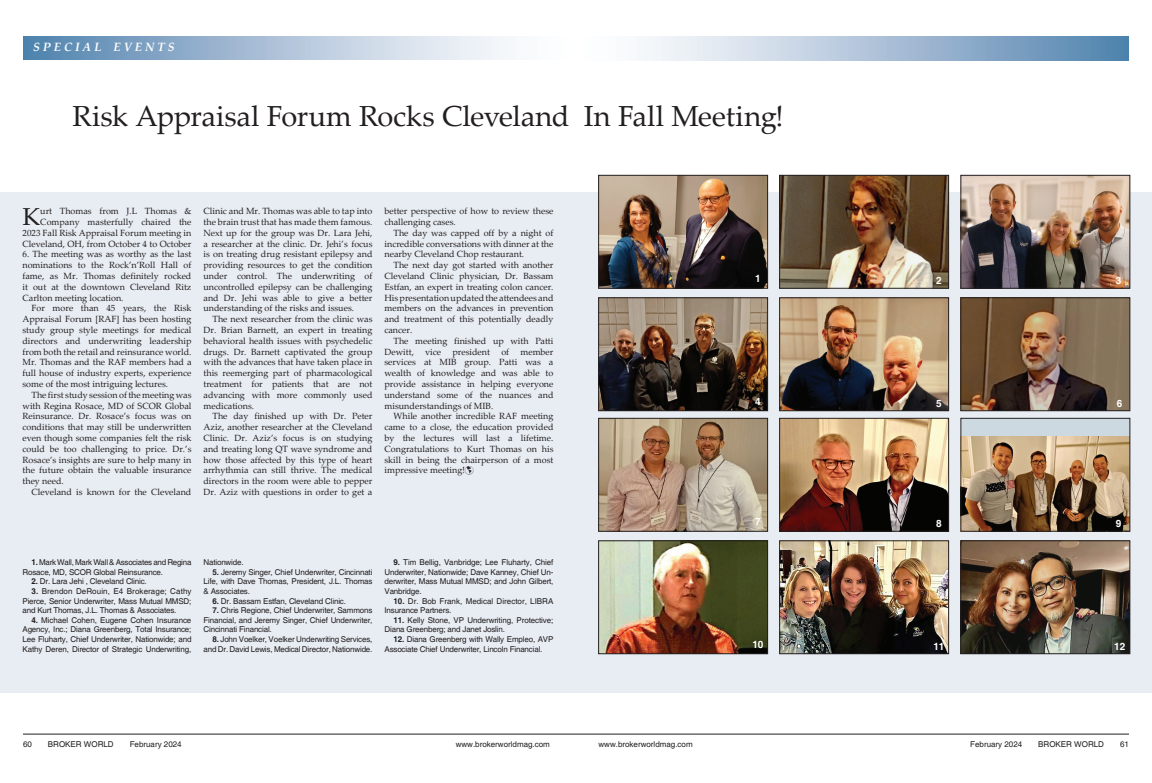
<style>
.page{position:relative;width:1152px;height:783px;background:#fff}
.page>*{position:absolute;margin:0;border:0;box-sizing:border-box;transform-origin:0 0}
.HEADLINE_1{font:29px "Palatino Linotype";letter-spacing:-.01em;color:#231f20}
.t1{font:24.5px "Palatino Linotype";color:#231f20}
.t2{font:italic 700 12px "Palatino Linotype";color:#fff}
.Pix{font:700 10px "Helvetica";color:#fff}
.t3{font:9px/10.8px "Palatino Linotype";color:#231f20;text-align:justify}
.CUTLINES{font:8px/9.6px "Helvetica";letter-spacing:-.02em;color:#231f20;text-align:justify}
.Folio{font:8px "Helvetica";color:#231f20}
.CUTLINES-2{font:8px/9.6px "Helvetica";color:#231f20}
.s1{font-weight:700}
</style>
<div class="page">
<div style="left:0;top:193px;width:1152px;height:500px;background:#e8edf3"></div>
<div style="left:23px;top:36px;width:561px;height:24px;background:linear-gradient(to right,#5584b0,#fff)"></div>
<div style="left:569px;top:36px;width:559px;height:24px;background:linear-gradient(to right,#fff,#5685b0)"></div>
<img style="left:600px;top:177px;width:166px;height:109px">
<div style="left:598px;top:175px;width:170px;height:113px;border:1px solid #231f20"></div>
<img style="left:782px;top:177px;width:165px;height:109px">
<div style="left:780px;top:175px;width:169px;height:113px;border:1px solid #231f20"></div>
<img style="left:963px;top:177px;width:165px;height:109px">
<div style="left:961px;top:175px;width:169px;height:113px;border:1px solid #231f20"></div>
<img style="left:600px;top:300px;width:166px;height:109px">
<div style="left:598px;top:298px;width:170px;height:113px;border:1px solid #231f20"></div>
<img style="left:782px;top:300px;width:165px;height:109px">
<div style="left:780px;top:298px;width:169px;height:113px;border:1px solid #231f20"></div>
<img style="left:963px;top:300px;width:165px;height:109px">
<div style="left:961px;top:298px;width:169px;height:113px;border:1px solid #231f20"></div>
<hr style="left:23px;top:734px;width:1106px;height:1px;background:#231f20">
<img style="left:600px;top:420px;width:166px;height:109px">
<div style="left:598px;top:418px;width:170px;height:113px;border:1px solid #231f20"></div>
<img style="left:782px;top:420px;width:165px;height:109px">
<div style="left:780px;top:418px;width:169px;height:113px;border:1px solid #231f20"></div>
<div style="left:961px;top:418px;width:169px;height:113px;background:#cdd9e1"></div>
<img style="left:963px;top:436px;width:165px;height:93px">
<div style="left:961px;top:418px;width:169px;height:113px;border:1px solid #231f20"></div>
<img style="left:600px;top:543px;width:166px;height:109px">
<div style="left:598px;top:541px;width:170px;height:113px;border:1px solid #231f20"></div>
<img style="left:782px;top:543px;width:165px;height:109px">
<div style="left:780px;top:541px;width:169px;height:113px;border:1px solid #231f20"></div>
<img style="left:963px;top:543px;width:165px;height:109px">
<div style="left:961px;top:541px;width:169px;height:113px;border:1px solid #231f20"></div>
<p class="t2" style="left:33px;top:39px;width:143px">S P E C I A L E V E N T S</p>
<p class="HEADLINE_1" style="left:72px;top:96px;width:713px">Risk Appraisal Forum Rocks Cleveland In Fall Meeting!</p>
<p class="t3" style="left:22px;top:205px;width:171px;text-align:right">urt Thomas from J.L Thomas &amp; Company masterfully chaired the 2023 Fall Risk Appraisal Forum meeting in Cleveland, OH, from October 4 to October</p>
<p class="t3" style="left:22px;top:249px;width:170px">6. The meeting was as worthy as the last nominations to the Rock’n’Roll Hall of fame, as Mr. Thomas definitely rocked it out at the downtown Cleveland Ritz Carlton meeting location.</p>
<p class="t3" style="left:22px;top:303px;width:171px;text-indent:9px">For more than 45 years, the Risk Appraisal Forum [RAF] has been hosting study group style meetings for medical directors and underwriting leadership from both the retail and reinsurance world.<br>Mr. Thomas and the RAF members had a full house of industry experts, experience some of the most intriguing lectures.</p>
<p class="t3" style="left:22px;top:389px;width:171px;text-indent:9px">The first study session of the meeting was with Regina Rosace, MD of SCOR Global Reinsurance. Dr. Rosace’s focus was on conditions that may still be underwritten even though some companies felt the risk could be too challenging to price. Dr.’s Rosace’s insights are sure to help many in the future obtain the valuable insurance they need.</p>
<p class="t3" style="left:32px;top:486px;width:161px">Cleveland is known for the Cleveland</p>
<p class="t1" style="left:22px;top:199px;width:19px">K</p>
<p class="t3" style="left:204px;top:205px;width:171px">Clinic and Mr. Thomas was able to tap into the brain trust that has made them famous.<br>Next up for the group was Dr. Lara Jehi, a researcher at the clinic. Dr. Jehi’s focus is on treating drug resistant epilepsy and providing resources to get the condition under control. The underwriting of uncontrolled epilepsy can be challenging and Dr. Jehi was able to give a better understanding of the risks and issues.</p>
<p class="t3" style="left:204px;top:313px;width:171px;text-indent:9px">The next researcher from the clinic was Dr. Brian Barnett, an expert in treating behavioral health issues with psychedelic drugs. Dr. Barnett captivated the group with the advances that have taken place in this reemerging part of pharmacological treatment for patients that are not advancing with more commonly used medications.</p>
<p class="t3" style="left:204px;top:411px;width:171px;text-indent:9px">The day finished up with Dr. Peter Aziz, another researcher at the Cleveland Clinic. Dr. Aziz’s focus is on studying and treating long QT wave syndrome and how those affected by this type of heart arrhythmia can still thrive. The medical directors in the room were able to pepper Dr. Aziz with questions in order to get a</p>
<p class="t3" style="left:384px;top:205px;width:170px">better perspective of how to review these challenging cases.</p>
<p class="t3" style="left:384px;top:227px;width:171px;text-indent:9px">The day was capped off by a night of incredible conversations with dinner at the nearby Cleveland Chop restaurant.</p>
<p class="t3" style="left:384px;top:259px;width:171px;text-indent:9px">The next day got started with another Cleveland Clinic physician, Dr. Bassam Estfan, an expert in treating colon cancer.<br>His presentation updated the attendees and members on the advances in prevention and treatment of this potentially deadly cancer.</p>
<p class="t3" style="left:384px;top:335px;width:171px;text-indent:9px">The meeting finished up with Patti Dewitt, vice president of member services at MIB group. Patti was a wealth of knowledge and was able to provide assistance in helping everyone understand some of the nuances and misunderstandings of MIB.</p>
<p class="t3" style="left:384px;top:411px;width:171px;text-indent:9px">While another incredible RAF meeting came to a close, the education provided by the lectures will last a lifetime.<br>Congratulations to Kurt Thomas on his skill in being the chairperson of a most impressive meeting!☑</p>
<p class="CUTLINES" style="left:22px;top:558px;width:170px;text-indent:9px"><span class="s1">1.</span> Mark Wall, Mark Wall &amp; Associates and Regina<br>Rosace, MD, SCOR Global Reinsurance.</p>
<p class="CUTLINES" style="left:32px;top:577px;width:117px"><span class="s1">2.</span> Dr. Lara Jehi , Cleveland Clinic.</p>
<p class="CUTLINES" style="left:22px;top:587px;width:171px;text-indent:9px"><span class="s1">3.</span> Brendon DeRouin, E4 Brokerage; Cathy Pierce, Senior Underwriter, Mass Mutual MMSD; and Kurt Thomas, J.L. Thomas &amp; Associates.</p>
<p class="CUTLINES" style="left:22px;top:615px;width:170px;text-indent:9px"><span class="s1">4.</span> Michael Cohen, Eugene Cohen Insurance Agency, Inc.; Diana Greenberg, Total Insurance; Lee Fluharty, Chief Underwriter, Nationwide; and Kathy Deren, Director of Strategic Underwriting,</p>
<p class="CUTLINES" style="left:204px;top:558px;width:42px">Nationwide.</p>
<p class="CUTLINES" style="left:204px;top:567px;width:170px;text-indent:9px"><span class="s1">5.</span> Jeremy Singer, Chief Underwriter, Cincinnati Life, with Dave Thomas, President, J.L. Thomas &amp; Associates.</p>
<p class="CUTLINES" style="left:212px;top:596px;width:135px"><span class="s1">6.</span> Dr. Bassam Estfan, Cleveland Clinic.</p>
<p class="CUTLINES" style="left:204px;top:606px;width:170px;text-indent:9px"><span class="s1">7.</span> Chris Regione, Chief Underwriter, Sammons Financial, and Jeremy Singer, Chief Underwriter, Cincinnati Financial.</p>
<p class="CUTLINES" style="left:204px;top:635px;width:170px;text-align:right"><span class="s1">8.</span> John Voelker, Voelker Underwriting Services, and Dr. David Lewis, Medical Director, Nationwide.</p>
<p class="CUTLINES" style="left:384px;top:558px;width:171px;text-indent:9px"><span class="s1">9.</span> Tim Bellig, Vanbridge; Lee Fluharty, Chief Underwriter, Nationwide; Dave Kanney, Chief Un&shy;derwriter, Mass Mutual MMSD; and John Gilbert, Vanbridge.</p>
<p class="CUTLINES-2" style="left:384px;top:596px;width:170px;text-indent:9px"><span class="s1">10.</span> Dr. Bob Frank, Medical Director, LIBRA<br>Insurance Partners.</p>
<p class="CUTLINES" style="left:384px;top:615px;width:170px;text-indent:9px"><span class="s1">11.</span> Kelly Stone, VP Underwriting, Protective;<br>Diana Greenberg; and Janet Joslin.</p>
<p class="CUTLINES" style="left:384px;top:635px;width:170px;text-indent:9px"><span class="s1">12.</span> Diana Greenberg with Wally Empleo, AVP<br>Associate Chief Underwriter, Lincoln Financial.</p>
<p class="Pix" style="left:755px;top:273px;width:7px">1</p>
<p class="Pix" style="left:936px;top:275px;width:7px">2</p>
<p class="Pix" style="left:1116px;top:275px;width:7px">3</p>
<p class="Pix" style="left:755px;top:395px;width:7px">4</p>
<p class="Pix" style="left:936px;top:397px;width:7px">5</p>
<p class="Pix" style="left:1117px;top:397px;width:7px">6</p>
<p class="Pix" style="left:755px;top:516px;width:7px">7</p>
<p class="Pix" style="left:936px;top:518px;width:7px">8</p>
<p class="Pix" style="left:1116px;top:518px;width:7px">9</p>
<p class="Pix" style="left:752px;top:638px;width:13px">10</p>
<p class="Pix" style="left:933px;top:640px;width:13px">11</p>
<p class="Pix" style="left:1114px;top:640px;width:13px">12</p>
<p class="Folio" style="left:23px;top:739px;width:10px">60</p>
<p class="Folio" style="left:48px;top:739px;width:67px">BROKER WORLD</p>
<p class="Folio" style="left:130px;top:739px;width:54px">February 2024</p>
<p class="Folio" style="left:456px;top:739px;width:96px">www.brokerworldmag.com</p>
<p class="Folio" style="left:598px;top:739px;width:96px">www.brokerworldmag.com</p>
<p class="Folio" style="left:970px;top:739px;width:54px">February 2024</p>
<p class="Folio" style="left:1038px;top:739px;width:67px">BROKER WORLD</p>
<p class="Folio" style="left:1120px;top:739px;width:10px">61</p>
</div>
